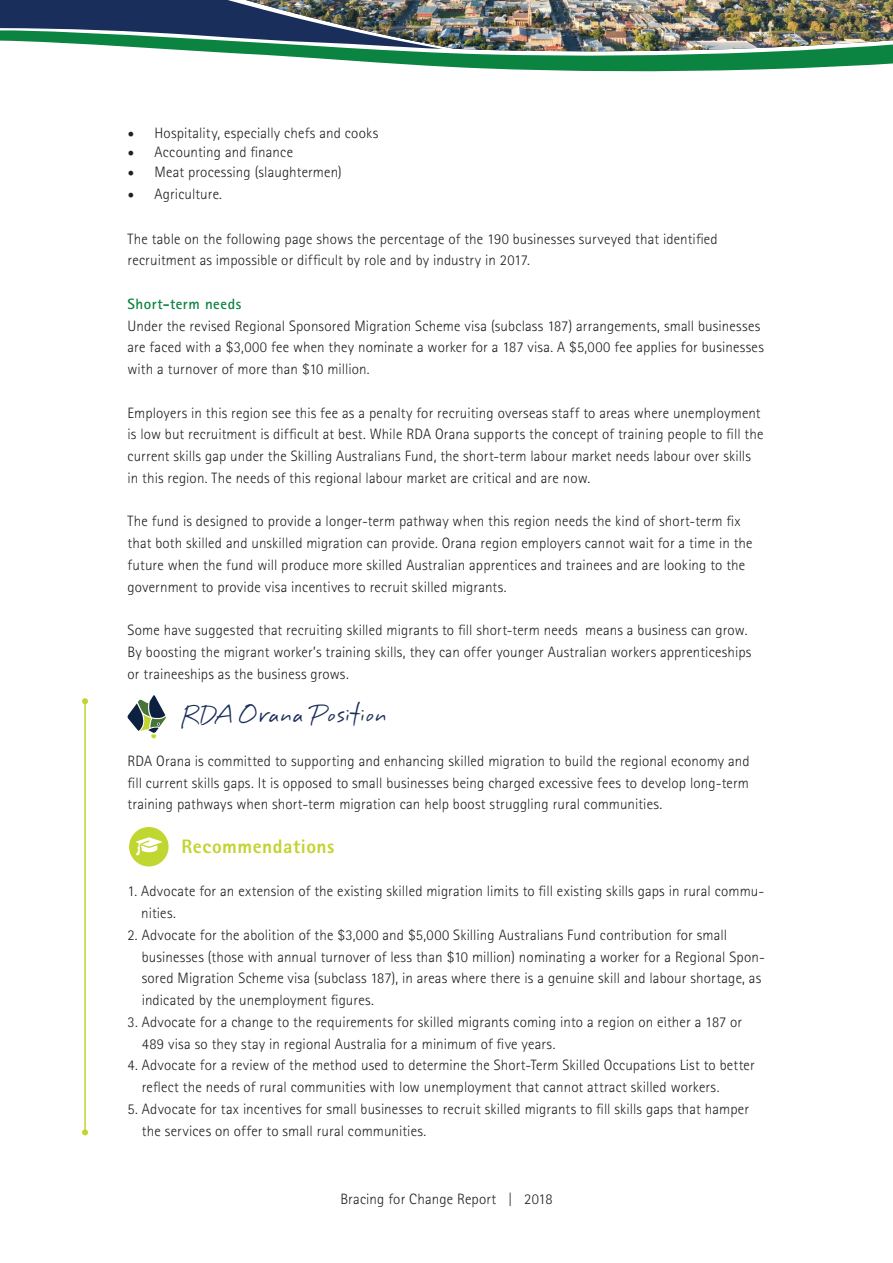
<style>
.page{position:relative;width:893px;height:1263px;background:#fff}
.page>*{position:absolute;margin:0;border:0;box-sizing:border-box;transform-origin:0 0}
.t1{font:25.5px "Desert Dog Hmk";letter-spacing:-.06em;color:#192e5a}
.t2{font:800 19.5px "Rotis Sans Serif Std";letter-spacing:.025em;color:#c1d42f}
.t3{font:300 15px/21.8px "Rotis Sans Serif Std";letter-spacing:.01em;color:#231f20}
.t4{font:700 15px "Rotis Sans Serif Std";letter-spacing:.03em;color:#0c8441}
.s1{font-family:"Minion Pro";font-weight:400;font-size:18px}
</style>
<div class="page">
<img style="left:0;top:0;width:893px;height:72px">
<svg style="left:127px;top:695px;width:39px;height:44px"></svg>
<hr style="left:84px;top:701px;width:2px;height:431px;background:#c1d42f">
<svg style="left:82px;top:698px;width:6px;height:6px"></svg>
<svg style="left:82px;top:1129px;width:6px;height:6px"></svg>
<div style="left:128px;top:826px;width:41px;height:41px;background:#c1d731;border-radius:50%"></div>
<div style="left:128px;top:825px;width:42px;height:43px;border:2px solid #fff;border-radius:50%"></div>
<svg style="left:136px;top:837px;width:26px;height:18px"></svg>
<p class="t3" style="left:128px;top:122px;width:252px"><span class="s1">•</span> Hospitality, especially chefs and cooks</p>
<p class="t3" style="left:128px;top:141px;width:167px"><span class="s1">•</span> Accounting and finance</p>
<p class="t3" style="left:128px;top:161px;width:216px"><span class="s1">•</span> Meat processing (slaughtermen)</p>
<p class="t3" style="left:128px;top:183px;width:96px"><span class="s1">•</span> Agriculture.</p>
<p class="t3" style="left:128px;top:228px;width:592px">The table on the following page shows the percentage of the 190 businesses surveyed that identified recruitment as impossible or difficult by role and by industry in 2017.</p>
<p class="t4" style="left:128px;top:294px;width:115px">Short-term needs</p>
<p class="t3" style="left:128px;top:315px;width:638px">Under the revised Regional Sponsored Migration Scheme visa (subclass 187) arrangements, small businesses are faced with a $3,000 fee when they nominate a worker for a 187 visa. A $5,000 fee applies for businesses with a turnover of more than $10 million.</p>
<p class="t3" style="left:128px;top:402px;width:637px">Employers in this region see this fee as a penalty for recruiting overseas staff to areas where unemployment is low but recruitment is difficult at best. While RDA Orana supports the concept of training people to fill the current skills gap under the Skilling Australians Fund, the short-term labour market needs labour over skills in this region. The needs of this regional labour market are critical and are now.</p>
<p class="t3" style="left:128px;top:510px;width:627px">The fund is designed to provide a longer-term pathway when this region needs the kind of short-term fix that both skilled and unskilled migration can provide. Orana region employers cannot wait for a time in the future when the fund will produce more skilled Australian apprentices and trainees and are looking to the government to provide visa incentives to recruit skilled migrants.</p>
<p class="t3" style="left:128px;top:619px;width:625px">Some have suggested that recruiting skilled migrants to fill short-term needs means a business can grow.<br>By boosting the migrant worker’s training skills, they can offer younger Australian workers apprenticeships or traineeships as the business grows.</p>
<h1 class="t1" style="left:182px;top:698px;width:207px">RDA Orana Position</h1>
<p class="t3" style="left:128px;top:750px;width:624px;text-align:justify">RDA Orana is committed to supporting and enhancing skilled migration to build the regional economy and fill current skills gaps. It is opposed to small businesses being charged excessive fees to develop long-term training pathways when short-term migration can help boost struggling rural communities.</p>
<h2 class="t2" style="left:182px;top:834px;width:154px">Recommendations</h2>
<p class="t3" style="left:141px;top:880px;width:625px;text-indent:-14px">1. Advocate for an extension of the existing skilled migration limits to fill existing skills gaps in rural commu&shy;nities.</p>
<p class="t3" style="left:142px;top:924px;width:625px;text-indent:-14px">2. Advocate for the abolition of the $3,000 and $5,000 Skilling Australians Fund contribution for small businesses (those with annual turnover of less than $10 million) nominating a worker for a Regional Spon&shy;sored Migration Scheme visa (subclass 187), in areas where there is a genuine skill and labour shortage, as indicated by the unemployment figures.</p>
<p class="t3" style="left:142px;top:1011px;width:602px;text-indent:-14px">3. Advocate for a change to the requirements for skilled migrants coming into a region on either a 187 or<br>489 visa so they stay in regional Australia for a minimum of five years.</p>
<p class="t3" style="left:142px;top:1054px;width:614px;text-indent:-14px">4. Advocate for a review of the method used to determine the Short-Term Skilled Occupations List to better reflect the needs of rural communities with low unemployment that cannot attract skilled workers.</p>
<p class="t3" style="left:142px;top:1097px;width:609px;line-height:22.5px;text-indent:-14px">5. Advocate for tax incentives for small businesses to recruit skilled migrants to fill skills gaps that hamper the services on offer to small rural communities.</p>
<p class="t3" style="left:340px;top:1188px;width:214px">Bracing for Change Report | 2018</p>
</div>
